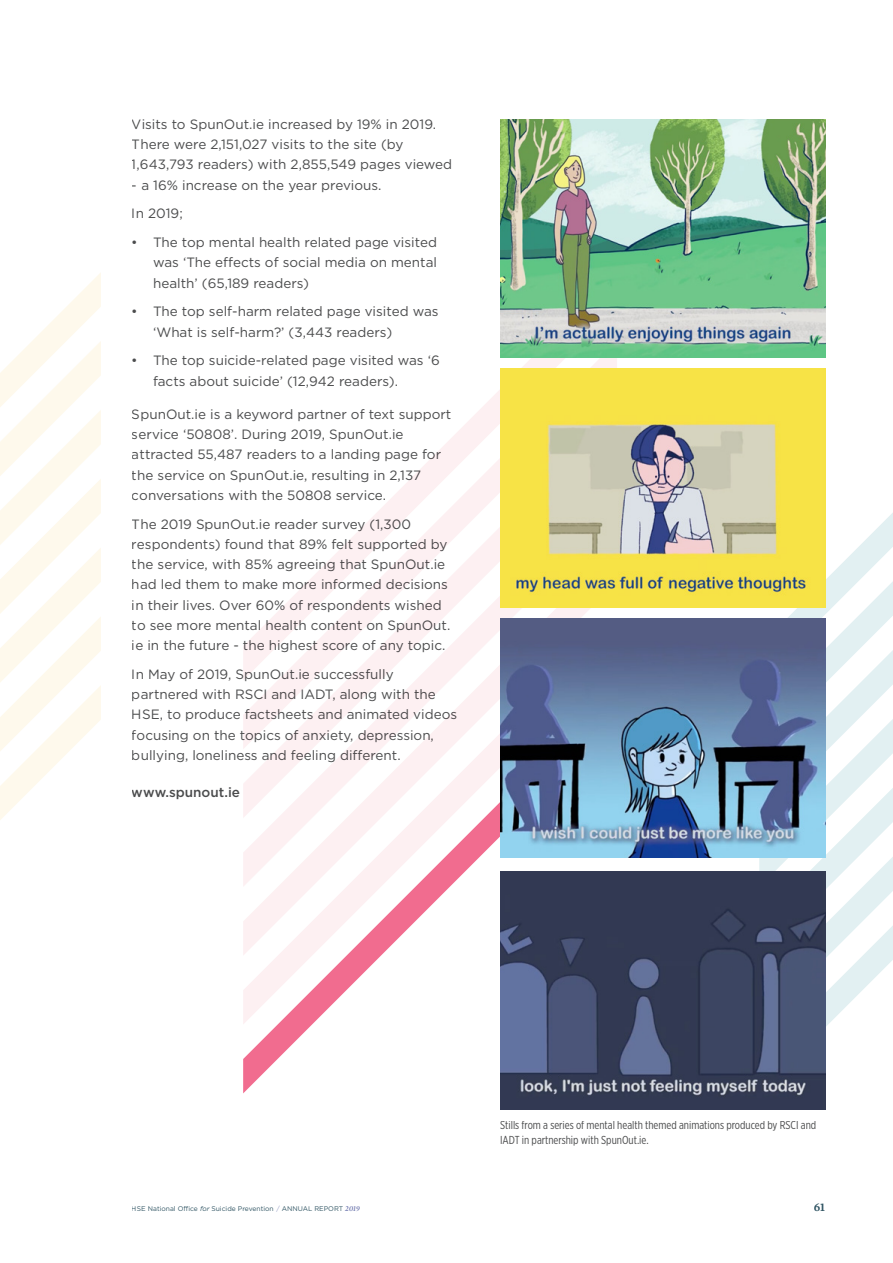
<style>
.page{position:relative;width:893px;height:1263px;background:#fff}
.page>*{position:absolute;margin:0;border:0;box-sizing:border-box;transform-origin:0 0}
.t1{font:13.5px/20.2px "Gotham";color:#4b4c4d}
.t2{font:500 13.5px "Gotham";color:#4b4c4d}
.t3{font:600 12px "Mercury Text G2";color:#315564}
.t4{font:11.55px/14.5px "Gotham X Narrow";color:#4b4c4d}
.t5{font:6.75px "Gotham";color:#315564}
.s1{font-style:italic}
.s2{font-weight:300;color:#6e77ae}
.s3{font-family:"Mercury Display Semi";font-style:italic;font-size:7.65px;color:#6e77ae}
</style>
<div class="page">
<svg style="left:0;top:273px;width:101px;height:547px"></svg>
<svg style="left:480px;top:357px;width:137px;height:53px"></svg>
<svg style="left:411px;top:410px;width:89px;height:69px"></svg>
<svg style="left:343px;top:479px;width:157px;height:68px"></svg>
<svg style="left:244px;top:547px;width:373px;height:325px"></svg>
<svg style="left:243px;top:646px;width:257px;height:69px"></svg>
<svg style="left:243px;top:715px;width:344px;height:378px"></svg>
<svg style="left:825px;top:479px;width:68px;height:68px"></svg>
<svg style="left:759px;top:547px;width:134px;height:69px"></svg>
<svg style="left:759px;top:616px;width:134px;height:69px;fill:#e4f1f3"></svg>
<svg style="left:759px;top:685px;width:134px;height:408px"></svg>
<img style="left:500px;top:369px;width:325px;height:238px">
<img style="left:500px;top:119px;width:325px;height:238px">
<img style="left:500px;top:619px;width:325px;height:238px">
<img style="left:500px;top:872px;width:325px;height:238px">
<p class="t1" style="left:132px;top:114px;width:322px">Visits to SpunOut.ie increased by 19% in 2019.<br>There were 2,151,027 visits to the site (by<br>1,643,793 readers) with 2,855,549 pages viewed</p>
<p class="t1" style="left:132px;top:170px;width:251px;line-height:28.8px">- a 16% increase on the year previous.<br>In 2019;</p>
<p class="t1" style="left:153px;top:232px;width:285px;text-align:justify;text-indent:-21px">• The top mental health related page visited was ‘The effects of social media on mental health’ (65,189 readers)</p>
<p class="t1" style="left:153px;top:301px;width:287px;text-indent:-21px">• The top self-harm related page visited was ‘What is self-harm?’ (3,443 readers)</p>
<p class="t1" style="left:153px;top:350px;width:288px;text-indent:-21px">• The top suicide-related page visited was ‘6 facts about suicide’ (12,942 readers).</p>
<p class="t1" style="left:132px;top:404px;width:321px">SpunOut.ie is a keyword partner of text support service ‘50808’. During 2019, SpunOut.ie attracted 55,487 readers to a landing page for the service on SpunOut.ie, resulting in 2,137 conversations with the 50808 service.</p>
<p class="t1" style="left:132px;top:513px;width:320px">The 2019 SpunOut.ie reader survey (1,300 respondents) found that 89% felt supported by the service, with 85% agreeing that SpunOut.ie had led them to make more informed decisions in their lives. Over 60% of respondents wished to see more mental health content on SpunOut. ie in the future - the highest score of any topic.</p>
<p class="t1" style="left:132px;top:664px;width:327px">In May of 2019, SpunOut.ie successfully partnered with RSCI and IADT, along with the HSE, to produce factsheets and animated videos focusing on the topics of anxiety, depression, bullying, loneliness and feeling different.</p>
<p class="t2" style="left:132px;top:785px;width:110px">www.spunout.ie</p>
<p class="t4" style="left:500px;top:1118px;width:318px">Stills from a series of mental health themed animations produced by RSCI and<br>IADT in partnership with SpunOut.ie.</p>
<p class="t5" style="left:132px;top:1205px;width:230px">HSE National Office <span class="s1">for</span> Suicide Prevention <span class="s2">/</span> ANNUAL REPORT <span class="s3">2019</span></p>
<p class="t3" style="left:813px;top:1200px;width:13px">61</p>
</div>
